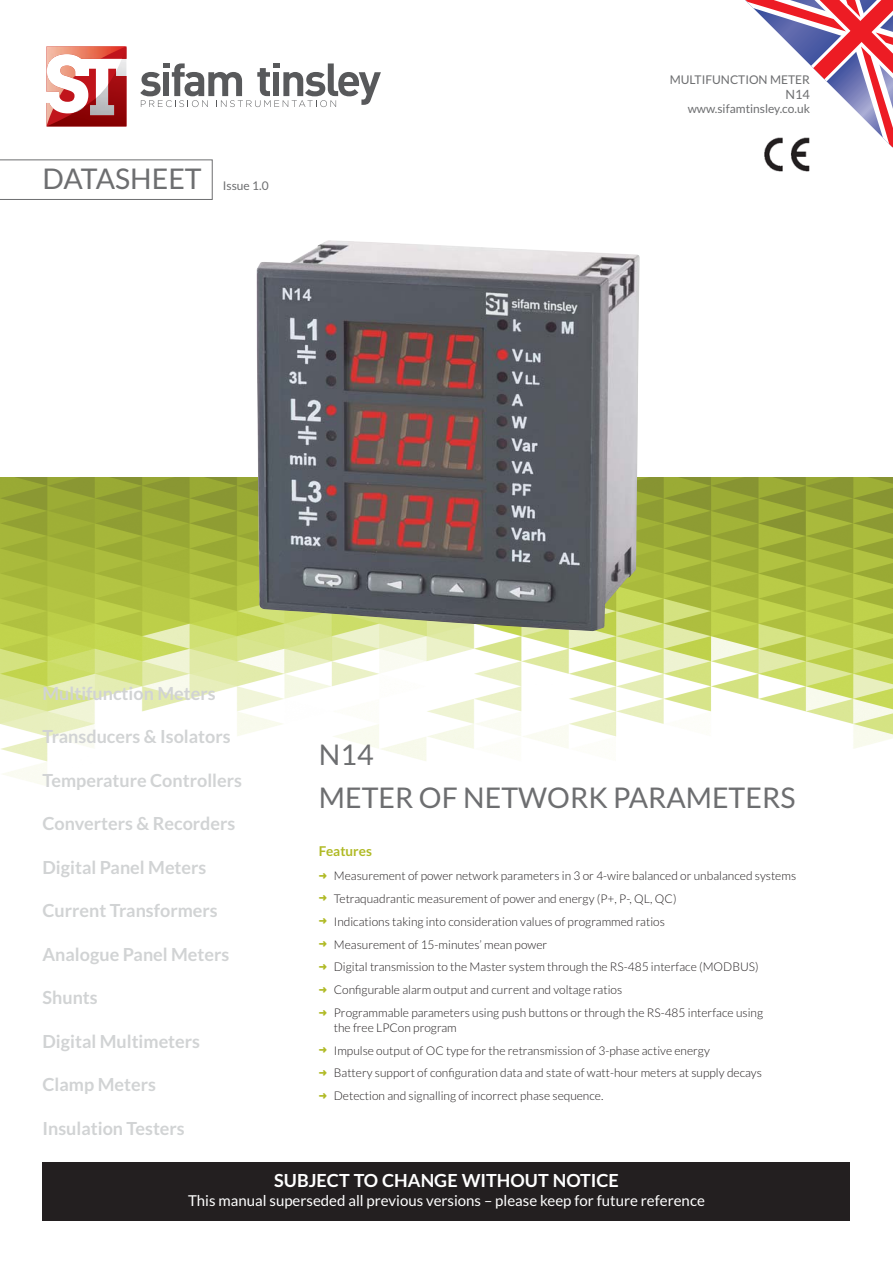
<style>
.page{position:relative;width:893px;height:1263px;background:#fff}
.page>*{position:absolute;margin:0;border:0;box-sizing:border-box;transform-origin:0 0}
.t1{font:28.5px/42.8px "Lato";color:#6d6e70}
.t2{font:700 18px "Lato";color:#d1d3d4}
.t3{font:700 18px "Lato";color:#fff}
.t4{font:15px "Lato";color:#fff}
.t5{font:700 13.5px "Lato";color:#b0ba25}
.t6{font:12.75px "Lato";color:#6d6e70}
.t7{font:300 12px/23px "Lato";color:#231f20}
.t8{font:12px "Lato";color:#6d6e70}
.s1{color:#b0ba25}
</style>
<div class="page">
<img style="left:0;top:478px;width:893px;height:308px">
<svg style="left:140px;top:63px;width:241px;height:44px"></svg>
<svg style="left:46px;top:96px;width:80px;height:31px"></svg>
<img style="left:49px;top:96px;width:10px;height:12px">
<img style="left:46px;top:103px;width:7px;height:23px">
<img style="left:46px;top:46px;width:80px;height:50px">
<div style="left:43px;top:1162px;width:807px;height:58px;background:#231f20"></div>
<svg style="left:745px;top:0;width:147px;height:147px"></svg>
<svg style="left:0;top:160px;width:213px;height:40px"></svg>
<img style="left:757px;top:135px;width:60px;height:37px">
<img style="left:257px;top:240px;width:383px;height:391px">
<h1 class="t1" style="left:43px;top:159px;width:161px">DATASHEET</h1>
<p class="t8" style="left:223px;top:181px;width:47px">Issue 1.0</p>
<p class="t8" style="left:670px;top:75px;width:142px">MULTIFUNCTION METER</p>
<p class="t6" style="left:786px;top:89px;width:26px">N14</p>
<p class="t8" style="left:688px;top:104px;width:124px">www.sifamtinsley.co.uk</p>
<h2 class="t2" style="left:43px;top:686px;width:175px">Multifunction Meters</h2>
<h2 class="t2" style="left:43px;top:730px;width:190px">Transducers &amp; Isolators</h2>
<h2 class="t2" style="left:43px;top:773px;width:201px">Temperature Controllers</h2>
<h2 class="t2" style="left:43px;top:817px;width:194px">Converters &amp; Recorders</h2>
<h2 class="t2" style="left:43px;top:860px;width:165px">Digital Panel Meters</h2>
<h2 class="t2" style="left:43px;top:904px;width:177px">Current Transformers</h2>
<h2 class="t2" style="left:43px;top:947px;width:188px">Analogue Panel Meters</h2>
<h2 class="t2" style="left:43px;top:991px;width:57px">Shunts</h2>
<h2 class="t2" style="left:43px;top:1034px;width:159px">Digital Multimeters</h2>
<h2 class="t2" style="left:43px;top:1078px;width:115px">Clamp Meters</h2>
<h2 class="t2" style="left:43px;top:1121px;width:144px">Insulation Testers</h2>
<h1 class="t1" style="left:319px;top:736px;width:478px">N14<br>METER OF NETWORK PARAMETERS</h1>
<p class="t5" style="left:319px;top:846px;width:55px">Features</p>
<p class="t7" style="left:319px;top:865px;width:479px"><span class="s1">➜</span> Measurement of power network parameters in 3 or 4-wire balanced or unbalanced systems <span class="s1">➜</span> Tetraquadrantic measurement of power and energy (P+, P-, QL, QC)<br><span class="s1">➜</span> Indications taking into consideration values of programmed ratios<br><span class="s1">➜</span> Measurement of 15-minutes’ mean power<br><span class="s1">➜</span> Digital transmission to the Master system through the RS-485 interface (MODBUS)<br><span class="s1">➜</span> Configurable alarm output and current and voltage ratios<br><span class="s1">➜</span> Programmable parameters using push buttons or through the RS-485 interface using</p>
<p class="t7" style="left:319px;top:1017px;width:444px;text-indent:15px">the free LPCon program<br><span class="s1">➜</span> Impulse output of OC type for the retransmission of 3-phase active energy<br><span class="s1">➜</span> Battery support of configuration data and state of watt-hour meters at supply decays <span class="s1">➜</span> Detection and signalling of incorrect phase sequence.</p>
<h2 class="t3" style="left:274px;top:1174px;width:346px">SUBJECT TO CHANGE WITHOUT NOTICE</h2>
<p class="t4" style="left:188px;top:1195px;width:518px">This manual superseded all previous versions – please keep for future reference</p>
</div>
